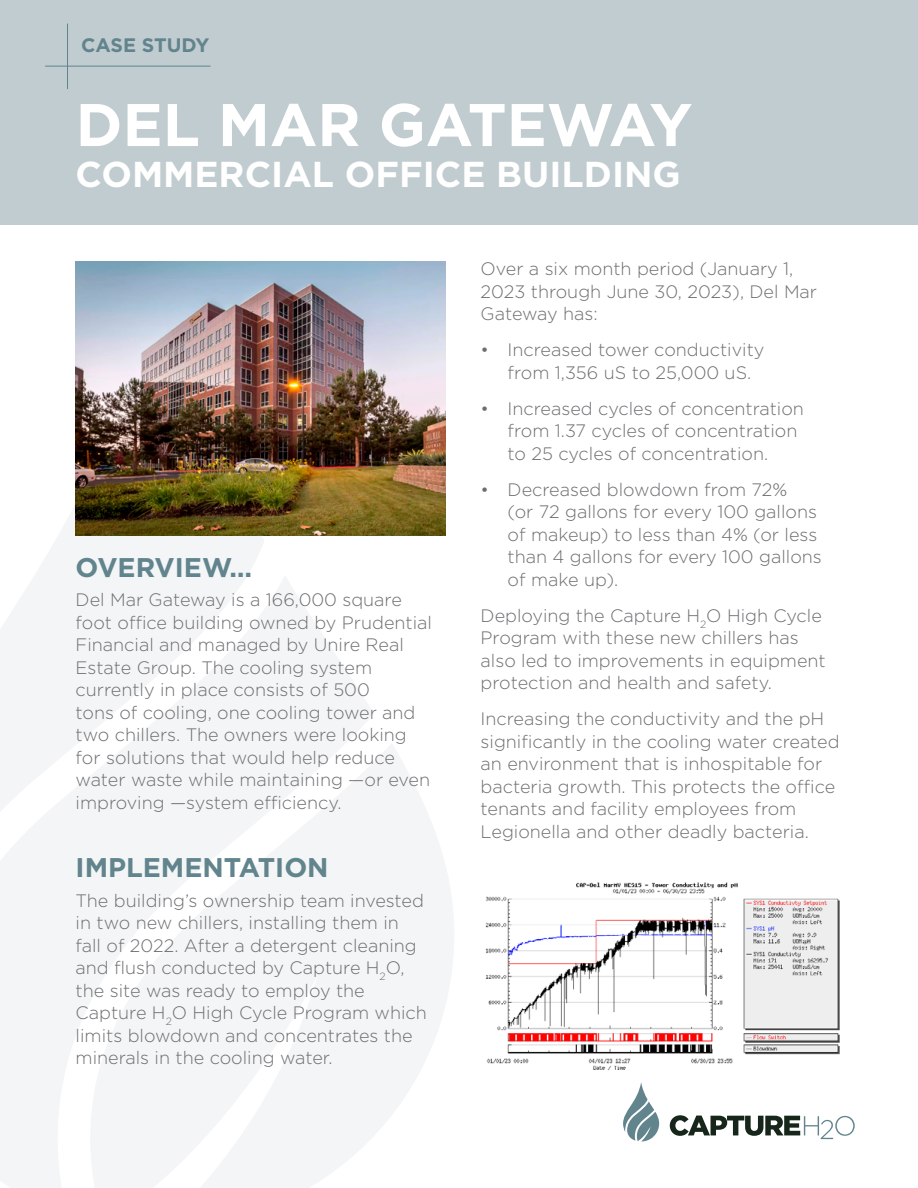
<style>
.page{position:relative;width:918px;height:1188px;background:#fff}
.page>*{position:absolute;margin:0;border:0;box-sizing:border-box;transform-origin:0 0}
.t1{font:700 60px "Gotham";color:#fff}
.t2{font:700 36px "Gotham";color:#fff}
.t3{font:700 27px "Gotham";color:#61848d}
.t4{font:700 19.5px "Gotham";color:#61848d}
.t5{font:300 18px/22.5px "Gotham";color:#6d6e71}
</style>
<div class="page">
<svg style="left:623px;top:1082px;width:36px;height:60px"></svg>
<svg style="left:670px;top:1115px;width:185px;height:24px"></svg>
<div style="left:0;top:0;width:918px;height:225px;background:#c0cccf"></div>
<svg style="left:0;top:577px;width:374px;height:611px;fill:#f3f5f6"></svg>
<svg style="left:0;top:261px;width:265px;height:813px;fill:#f3f5f6"></svg>
<svg style="left:88px;top:743px;width:366px;height:445px;fill:#f3f5f6"></svg>
<hr style="left:45px;top:66px;width:166px;height:1px;background:#61848d">
<hr style="left:67px;top:24px;width:1px;height:65px;background:#61848d">
<img style="left:76px;top:261px;width:370px;height:274px">
<img style="left:485px;top:882px;width:355px;height:189px">
<p class="t4" style="left:81px;top:32px;width:130px">CASE STUDY</p>
<h1 class="t1" style="left:76px;top:85px;width:618px">DEL MAR GATEWAY</h1>
<h2 class="t2" style="left:76px;top:150px;width:607px">COMMERCIAL OFFICE BUILDING</h2>
<h3 class="t3" style="left:76px;top:550px;width:178px">OVERVIEW…</h3>
<p class="t5" style="left:76px;top:588px;width:358px">Del Mar Gateway is a 166,000 square foot office building owned by Prudential Financial and managed by Unire Real Estate Group. The cooling system currently in place consists of 500<br>tons of cooling, one cooling tower and two chillers. The owners were looking for solutions that would help reduce water waste while maintaining —or even improving —system efficiency.</p>
<h3 class="t3" style="left:76px;top:850px;width:255px">IMPLEMENTATION</h3>
<p class="t5" style="left:76px;top:888px;width:353px">The building’s ownership team invested in two new chillers, installing them in fall of 2022. After a detergent cleaning and flush conducted by Capture H<sub>2</sub>O, the site was ready to employ the Capture H<sub>2</sub>O High Cycle Program which limits blowdown and concentrates the minerals in the cooling water.</p>
<p class="t5" style="left:481px;top:257px;width:338px">Over a six month period (January 1,<br>2023 through June 30, 2023), Del Mar<br>Gateway has:</p>
<p class="t5" style="left:508px;top:338px;width:258px;text-indent:-27px">• Increased tower conductivity from 1,356 uS to 25,000 uS.</p>
<p class="t5" style="left:508px;top:397px;width:298px;text-indent:-27px">• Increased cycles of concentration from 1.37 cycles of concentration to 25 cycles of concentration.</p>
<p class="t5" style="left:508px;top:478px;width:316px;text-indent:-27px">• Decreased blowdown from 72%<br>(or 72 gallons for every 100 gallons of makeup) to less than 4% (or less than 4 gallons for every 100 gallons of make up).</p>
<p class="t5" style="left:481px;top:604px;width:347px">Deploying the Capture H<sub>2</sub>O High Cycle Program with these new chillers has also led to improvements in equipment protection and health and safety.</p>
<p class="t5" style="left:481px;top:707px;width:361px">Increasing the conductivity and the pH significantly in the cooling water created an environment that is inhospitable for bacteria growth. This protects the office tenants and facility employees from Legionella and other deadly bacteria.</p>
</div>
